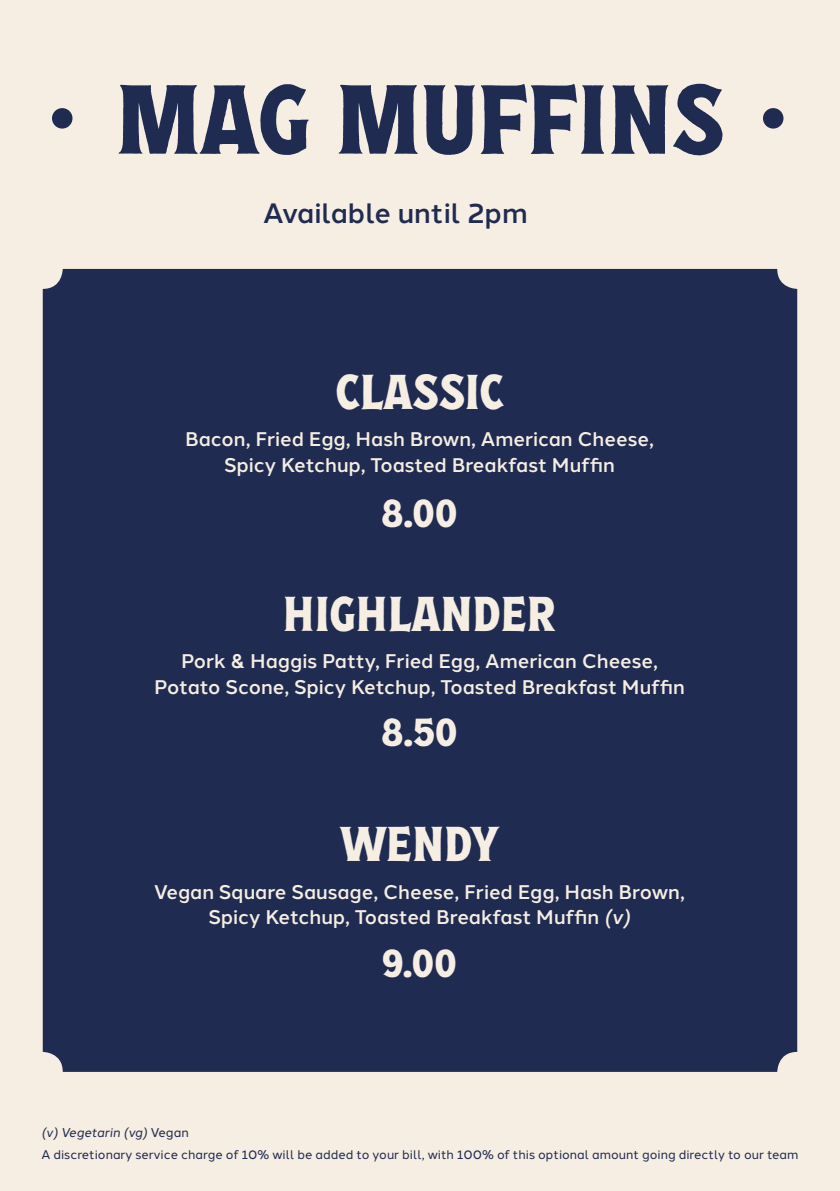
<style>
.page{position:relative;width:840px;height:1191px;background:#fff}
.page>*{position:absolute;margin:0;border:0;box-sizing:border-box;transform-origin:0 0}
.t1{font:84.6px "Espiritu";color:#202b52}
.t2{font:42.2px "Espiritu";color:#f7eee3}
.t3{font:33.8px "Espiritu";color:#f7eee3}
.t4{font:500 28px "Halcom";color:#202b52}
.t5{font:500 19.8px/25.4px "Halcom";color:#f7eee3;text-align:center}
.t6{font:italic 12.6px "Halcom";color:#202b52}
.t7{font:12.4px "Halcom";color:#202b52}
.s1{font-style:italic}
.s2{font-style:normal}
</style>
<div class="page">
<div style="left:0;top:0;width:839px;height:1191px;background:#f7eee3"></div>
<div style="left:762px;top:108px;width:21px;height:21px;background:#202b52;border-radius:50%"></div>
<div style="left:52px;top:108px;width:20px;height:21px;background:#202b52;border-radius:50%"></div>
<div style="left:43px;top:269px;width:753px;height:802px;background:#202b51;border-radius:20px"></div>
<h1 class="t1" style="left:115px;top:63px;width:610px">MAG MUFFINS</h1>
<h3 class="t4" style="left:263px;top:191px;width:266px">Available until 2pm</h3>
<h2 class="t2" style="left:335px;top:363px;width:170px">CLASSIC</h2>
<p class="t5" style="left:185px;top:425px;width:470px">Bacon, Fried Egg, Hash Brown, American Cheese,<br>Spicy Ketchup, Toasted Breakfast Muffin</p>
<h3 class="t3" style="left:381px;top:491px;width:77px">8.00</h3>
<h2 class="t2" style="left:283px;top:585px;width:274px">HIGHLANDER</h2>
<p class="t5" style="left:154px;top:647px;width:532px">Pork &amp; Haggis Patty, Fried Egg, American Cheese,<br>Potato Scone, Spicy Ketchup, Toasted Breakfast Muffin</p>
<h3 class="t3" style="left:381px;top:710px;width:77px">8.50</h3>
<h2 class="t2" style="left:340px;top:816px;width:160px">WENDY</h2>
<p class="t5" style="left:154px;top:877px;width:532px">Vegan Square Sausage, Cheese, Fried Egg, Hash Brown,<br>Spicy Ketchup, Toasted Breakfast Muffin <span class="s1">(v)</span></p>
<h3 class="t3" style="left:382px;top:940px;width:76px">9.00</h3>
<p class="t6" style="left:41px;top:1122px;width:149px">(v) Vegetarin (vg) <span class="s2">Vegan</span></p>
<p class="t7" style="left:41px;top:1144px;width:758px">A discretionary service charge of 10% will be added to your bill, with 100% of this optional amount going directly to our team</p>
</div>
